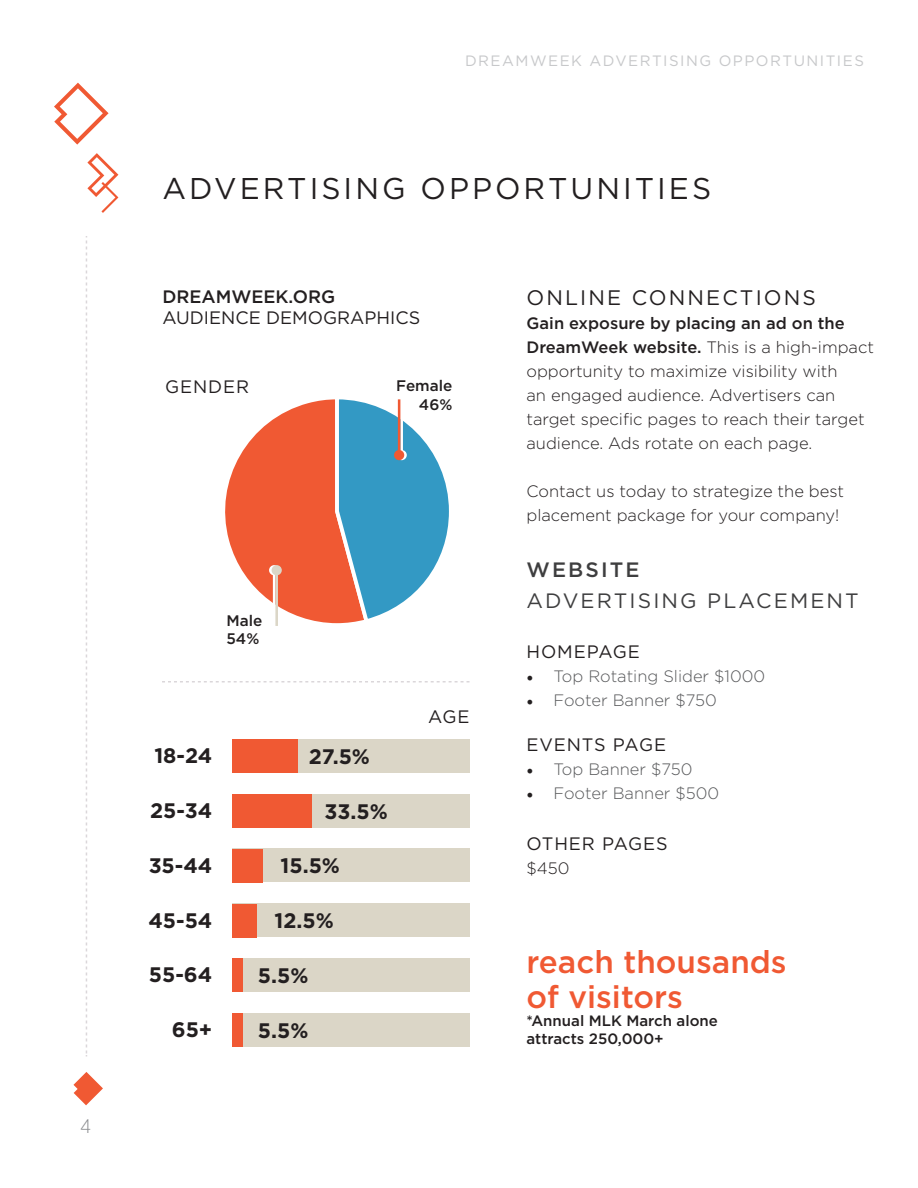
<style>
.page{position:relative;width:918px;height:1188px;background:#fff}
.page>*{position:absolute;margin:0;border:0;box-sizing:border-box;transform-origin:0 0}
.t1{font:500 31.5px "Gotham";color:#f05933}
.t2{font:30px "Gotham";letter-spacing:.1em;color:#231f20}
.t3{font:700 21px "Gotham";color:#231f20}
.t4{font:21px "Gotham";letter-spacing:.1em;color:#231f20}
.t5{font:20.85px/31.5px "Gotham";letter-spacing:.1em;color:#3e3e3f}
.t6{font:300 19.5px "Gotham Narrow";color:#8a8c8f}
.t7{font:18px/21.6px "Gotham";letter-spacing:.01em;color:#231f20}
.t8{font:18px "Gotham";letter-spacing:.05em;color:#231f20}
.t9{font:300 16.5px/24px "Gotham";color:#231f20}
.t10{font:300 16.5px "Gotham";color:#57585a}
.t11{font:500 16.5px "Gotham";color:#231f20}
.t12{font:500 15.3px "Gotham";color:#231f20}
.t13{font:500 15px/18px "Gotham";color:#231f20}
.t14{font:15px "Gotham";letter-spacing:.1em;color:#c7c8ca}
.s1{font-weight:500}
.s2{font-family:"Minion Pro";font-weight:400;font-size:18px;color:#231f20}
</style>
<div class="page">
<svg style="left:54px;top:83px;width:55px;height:62px"></svg>
<svg style="left:87px;top:153px;width:31px;height:60px"></svg>
<svg style="left:73px;top:1072px;width:30px;height:33px"></svg>
<svg style="left:86px;top:236px;width:1px;height:820px"></svg>
<svg style="left:225px;top:399px;width:224px;height:225px"></svg>
<hr style="left:400px;top:399px;width:3px;height:56px;background:#fff">
<svg style="left:397px;top:450px;width:10px;height:10px"></svg>
<hr style="left:273px;top:570px;width:2px;height:56px;background:#fff">
<svg style="left:269px;top:565px;width:10px;height:10px"></svg>
<hr style="left:398px;top:399px;width:2px;height:56px;background:#f05933">
<div style="left:394px;top:450px;width:10px;height:10px;background:#f05933;border-radius:50%"></div>
<hr style="left:275px;top:570px;width:3px;height:56px;background:#dbd6c7">
<div style="left:272px;top:565px;width:10px;height:10px;background:#dbd6c7;border-radius:50%"></div>
<div style="left:232px;top:739px;width:238px;height:34px;background:#dbd6c7"></div>
<div style="left:232px;top:739px;width:66px;height:34px;background:#f05933"></div>
<div style="left:232px;top:794px;width:238px;height:34px;background:#dbd6c7"></div>
<div style="left:232px;top:794px;width:80px;height:34px;background:#f05933"></div>
<div style="left:232px;top:849px;width:238px;height:33px;background:#dbd6c7"></div>
<div style="left:232px;top:849px;width:31px;height:34px;background:#f05933"></div>
<div style="left:232px;top:903px;width:238px;height:34px;background:#dbd6c7"></div>
<div style="left:232px;top:904px;width:25px;height:33px;background:#f05933"></div>
<div style="left:232px;top:958px;width:238px;height:34px;background:#dbd6c7"></div>
<div style="left:232px;top:959px;width:11px;height:33px;background:#f05933"></div>
<div style="left:232px;top:1013px;width:238px;height:33px;background:#dbd6c7"></div>
<div style="left:232px;top:1013px;width:11px;height:34px;background:#f05933"></div>
<svg style="left:162px;top:681px;width:308px;height:1px"></svg>
<p class="t6" style="left:80px;top:1115px;width:13px">4</p>
<p class="t14" style="left:465px;top:51px;width:400px">DREAMWEEK ADVERTISING OPPORTUNITIES</p>
<p class="t2" style="left:162px;top:170px;width:550px">ADVERTISING OPPORTUNITIES</p>
<p class="t7" style="left:162px;top:285px;width:259px"><span class="s1">DREAMWEEK.ORG<br></span>AUDIENCE DEMOGRAPHICS</p>
<p class="t7" style="left:165px;top:376px;width:86px">GENDER</p>
<p class="t12" style="left:396px;top:376px;width:58px">Female</p>
<p class="t12" style="left:419px;top:394px;width:35px">46%</p>
<p class="t12" style="left:226px;top:610px;width:37px">Male</p>
<p class="t12" style="left:226px;top:629px;width:34px">54%</p>
<p class="t3" style="left:154px;top:742px;width:59px">18-24</p>
<p class="t3" style="left:150px;top:797px;width:64px">25-34</p>
<p class="t3" style="left:149px;top:851px;width:65px">35-44</p>
<p class="t3" style="left:148px;top:906px;width:65px">45-54</p>
<p class="t3" style="left:149px;top:961px;width:65px">55-64</p>
<p class="t3" style="left:172px;top:1016px;width:42px">65+</p>
<p class="t3" style="left:309px;top:743px;width:63px">27.5%</p>
<p class="t3" style="left:324px;top:797px;width:65px">33.5%</p>
<p class="t3" style="left:281px;top:852px;width:61px">15.5%</p>
<p class="t3" style="left:275px;top:907px;width:61px">12.5%</p>
<p class="t3" style="left:258px;top:962px;width:52px">5.5%</p>
<p class="t3" style="left:258px;top:1017px;width:52px">5.5%</p>
<p class="t7" style="left:428px;top:706px;width:43px">AGE</p>
<p class="t4" style="left:526px;top:284px;width:291px">ONLINE CONNECTIONS</p>
<p class="t11" style="left:526px;top:313px;width:320px">Gain exposure by placing an ad on the</p>
<p class="t9" style="left:526px;top:335px;width:349px"><span class="s1">DreamWeek website.</span> This is a high-impact opportunity to maximize visibility with<br>an engaged audience. Advertisers can target specific pages to reach their target audience. Ads rotate on each page.</p>
<p class="t9" style="left:526px;top:479px;width:319px">Contact us today to strategize the best placement package for your company!</p>
<p class="t5" style="left:526px;top:553px;width:334px"><span class="s1">WEBSITE<br></span>ADVERTISING PLACEMENT</p>
<p class="t8" style="left:526px;top:640px;width:115px">HOMEPAGE</p>
<p class="t10" style="left:526px;top:665px;width:240px"><span class="s2">•</span> Top Rotating Slider $1000</p>
<p class="t10" style="left:526px;top:689px;width:192px"><span class="s2">•</span> Footer Banner $750</p>
<p class="t8" style="left:526px;top:733px;width:141px">EVENTS PAGE</p>
<p class="t10" style="left:526px;top:759px;width:167px"><span class="s2">•</span> Top Banner $750</p>
<p class="t10" style="left:526px;top:783px;width:194px"><span class="s2">•</span> Footer Banner $500</p>
<p class="t8" style="left:526px;top:832px;width:143px">OTHER PAGES</p>
<p class="t9" style="left:526px;top:856px;width:45px">$450</p>
<p class="t1" style="left:526px;top:942px;width:262px">reach thousands</p>
<p class="t1" style="left:526px;top:976px;width:158px">of visitors</p>
<p class="t13" style="left:526px;top:1011px;width:193px">*Annual MLK March alone attracts 250,000+</p>
</div>
